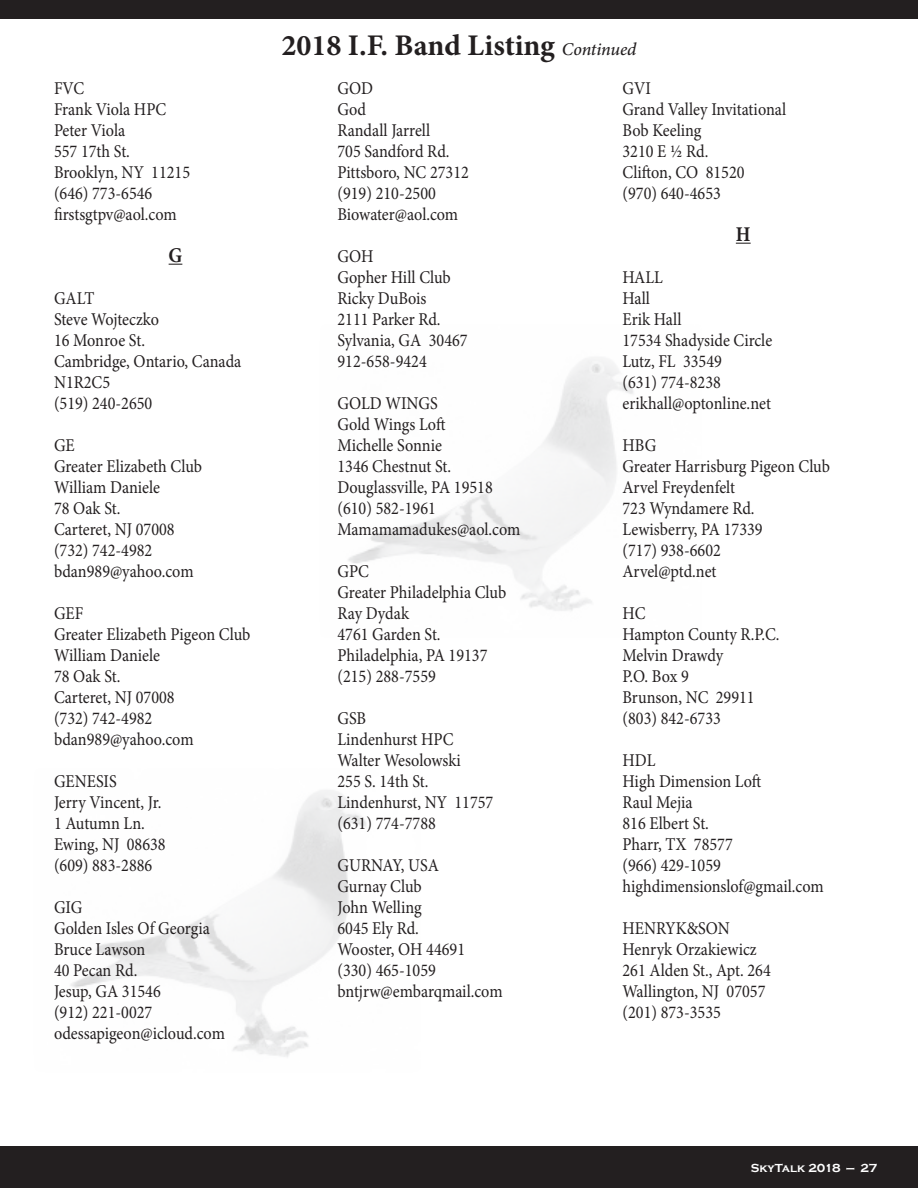
<style>
.page{position:relative;width:918px;height:1188px;background:#fff}
.page>*{position:absolute;margin:0;border:0;box-sizing:border-box;transform-origin:0 0}
.t1{font:700 30px "Minion Pro";color:#231f20}
.t2{font:700 21px "Minion Pro";color:#231f20;scale:.9 1}
.t3{font:18px/21px "Minion Pro";color:#231f20;scale:.9 1}
.t4{font:700 12px "Copperplate Gothic";color:#fff}
.s1{font-weight:500;font-style:italic;font-size:18px}
</style>
<div class="page">
<div style="left:0;top:1146px;width:918px;height:42px;background:#231f20"></div>
<div style="left:0;top:0;width:918px;height:19px;background:#231f20"></div>
<img style="left:70px;top:790px;width:296px;height:267px">
<svg style="left:736px;top:243px;width:15px;height:1px"></svg>
<svg style="left:169px;top:264px;width:13px;height:1px"></svg>
<p class="t3" style="left:54px;top:78px;width:126px">FVC<br>Frank Viola HPC</p>
<p class="t3" style="left:54px;top:120px;width:81px">Peter Viola</p>
<p class="t3" style="left:54px;top:141px;width:86px">557 17th St.</p>
<p class="t3" style="left:54px;top:162px;width:153px">Brooklyn, NY 11215</p>
<p class="t3" style="left:54px;top:183px;width:111px">(646) 773-6546</p>
<p class="t3" style="left:54px;top:204px;width:138px">firstsgtpv@aol.com</p>
<p class="t2" style="left:169px;top:241px;width:17px">G</p>
<p class="t3" style="left:54px;top:288px;width:46px">GALT</p>
<p class="t3" style="left:54px;top:309px;width:118px">Steve Wojteczko</p>
<p class="t3" style="left:54px;top:330px;width:103px">16 Monroe St.</p>
<p class="t3" style="left:54px;top:351px;width:210px">Cambridge, Ontario, Canada<br>N1R2C5</p>
<p class="t3" style="left:54px;top:393px;width:111px">(519) 240-2650</p>
<p class="t3" style="left:54px;top:435px;width:25px">GE</p>
<p class="t3" style="left:54px;top:456px;width:166px">Greater Elizabeth Club</p>
<p class="t3" style="left:54px;top:477px;width:119px">William Daniele</p>
<p class="t3" style="left:54px;top:498px;width:75px">78 Oak St.</p>
<p class="t3" style="left:54px;top:519px;width:136px">Carteret, NJ 07008</p>
<p class="t3" style="left:54px;top:540px;width:111px">(732) 742-4982</p>
<p class="t3" style="left:54px;top:561px;width:157px">bdan989@yahoo.com</p>
<p class="t3" style="left:54px;top:603px;width:34px">GEF</p>
<p class="t3" style="left:54px;top:624px;width:220px">Greater Elizabeth Pigeon Club</p>
<p class="t3" style="left:54px;top:645px;width:119px">William Daniele</p>
<p class="t3" style="left:54px;top:666px;width:75px">78 Oak St.</p>
<p class="t3" style="left:54px;top:687px;width:136px">Carteret, NJ 07008</p>
<p class="t3" style="left:54px;top:708px;width:111px">(732) 742-4982</p>
<p class="t3" style="left:54px;top:729px;width:157px">bdan989@yahoo.com</p>
<p class="t3" style="left:54px;top:771px;width:121px">GENESIS<br>Jerry Vincent, Jr.</p>
<p class="t3" style="left:54px;top:813px;width:103px">1 Autumn Ln.</p>
<p class="t3" style="left:54px;top:834px;width:126px">Ewing, NJ 08638</p>
<p class="t3" style="left:54px;top:855px;width:111px">(609) 883-2886</p>
<p class="t3" style="left:54px;top:897px;width:33px">GIG</p>
<p class="t3" style="left:54px;top:918px;width:175px">Golden Isles Of Georgia</p>
<p class="t3" style="left:54px;top:939px;width:103px">Bruce Lawson</p>
<p class="t3" style="left:54px;top:960px;width:94px">40 Pecan Rd.</p>
<p class="t3" style="left:54px;top:981px;width:120px">Jesup, GA 31546</p>
<p class="t3" style="left:54px;top:1002px;width:111px">(912) 221-0027</p>
<p class="t3" style="left:54px;top:1023px;width:191px">odessapigeon@icloud.com</p>
<p class="t1" style="left:281px;top:24px;width:357px">2018 I.F. Band Listing <span class="s1">Continued</span></p>
<p class="t3" style="left:338px;top:78px;width:41px">GOD</p>
<p class="t3" style="left:338px;top:99px;width:33px">God</p>
<p class="t3" style="left:338px;top:120px;width:105px">Randall Jarrell</p>
<p class="t3" style="left:338px;top:141px;width:126px">705 Sandford Rd.</p>
<p class="t3" style="left:338px;top:162px;width:148px">Pittsboro, NC 27312</p>
<p class="t3" style="left:338px;top:183px;width:111px">(919) 210-2500</p>
<p class="t3" style="left:338px;top:204px;width:136px">Biowater@aol.com</p>
<p class="t3" style="left:338px;top:246px;width:127px">GOH<br>Gopher Hill Club</p>
<p class="t3" style="left:338px;top:288px;width:100px">Ricky DuBois</p>
<p class="t3" style="left:338px;top:309px;width:116px">2111 Parker Rd.</p>
<p class="t3" style="left:338px;top:330px;width:146px">Sylvania, GA 30467</p>
<p class="t3" style="left:338px;top:351px;width:101px">912-658-9424</p>
<p class="t3" style="left:338px;top:393px;width:113px">GOLD WINGS</p>
<p class="t3" style="left:338px;top:414px;width:121px">Gold Wings Loft</p>
<p class="t3" style="left:338px;top:435px;width:118px">Michelle Sonnie</p>
<p class="t3" style="left:338px;top:456px;width:128px">1346 Chestnut St.</p>
<p class="t3" style="left:338px;top:477px;width:174px">Douglassville, PA 19518</p>
<p class="t3" style="left:338px;top:498px;width:111px">(610) 582-1961</p>
<p class="t3" style="left:338px;top:519px;width:205px">Mamamamadukes@aol.com</p>
<p class="t3" style="left:338px;top:561px;width:36px">GPC</p>
<p class="t3" style="left:338px;top:582px;width:189px">Greater Philadelphia Club</p>
<p class="t3" style="left:338px;top:603px;width:81px">Ray Dydak</p>
<p class="t3" style="left:338px;top:624px;width:116px">4761 Garden St.</p>
<p class="t3" style="left:338px;top:645px;width:168px">Philadelphia, PA 19137</p>
<p class="t3" style="left:338px;top:666px;width:111px">(215) 288-7559</p>
<p class="t3" style="left:338px;top:708px;width:130px">GSB<br>Lindenhurst HPC</p>
<p class="t3" style="left:338px;top:750px;width:139px">Walter Wesolowski</p>
<p class="t3" style="left:338px;top:771px;width:103px">255 S. 14th St.</p>
<p class="t3" style="left:338px;top:792px;width:175px">Lindenhurst, NY 11757</p>
<p class="t3" style="left:338px;top:813px;width:111px">(631) 774-7788</p>
<p class="t3" style="left:338px;top:855px;width:114px">GURNAY, USA</p>
<p class="t3" style="left:338px;top:876px;width:95px">Gurnay Club</p>
<p class="t3" style="left:338px;top:897px;width:95px">John Welling</p>
<p class="t3" style="left:338px;top:918px;width:92px">6045 Ely Rd.</p>
<p class="t3" style="left:338px;top:939px;width:143px">Wooster, OH 44691</p>
<p class="t3" style="left:338px;top:960px;width:111px">(330) 465-1059</p>
<p class="t3" style="left:338px;top:981px;width:185px">bntjrw@embarqmail.com</p>
<p class="t3" style="left:623px;top:78px;width:183px">GVI<br>Grand Valley Invitational</p>
<p class="t3" style="left:623px;top:120px;width:89px">Bob Keeling</p>
<p class="t3" style="left:623px;top:141px;width:97px">3210 E ½ Rd.</p>
<p class="t3" style="left:623px;top:162px;width:137px">Clifton, CO 81520</p>
<p class="t3" style="left:623px;top:183px;width:111px">(970) 640-4653</p>
<p class="t2" style="left:736px;top:220px;width:18px">H</p>
<p class="t3" style="left:623px;top:267px;width:46px">HALL</p>
<p class="t3" style="left:623px;top:288px;width:32px">Hall</p>
<p class="t3" style="left:623px;top:309px;width:67px">Erik Hall</p>
<p class="t3" style="left:623px;top:330px;width:168px">17534 Shadyside Circle</p>
<p class="t3" style="left:623px;top:351px;width:112px">Lutz, FL 33549</p>
<p class="t3" style="left:623px;top:372px;width:111px">(631) 774-8238</p>
<p class="t3" style="left:623px;top:393px;width:166px">erikhall@optonline.net</p>
<p class="t3" style="left:623px;top:435px;width:39px">HBG</p>
<p class="t3" style="left:623px;top:456px;width:232px">Greater Harrisburg Pigeon Club</p>
<p class="t3" style="left:623px;top:477px;width:127px">Arvel Freydenfelt</p>
<p class="t3" style="left:623px;top:498px;width:148px">723 Wyndamere Rd.</p>
<p class="t3" style="left:623px;top:519px;width:157px">Lewisberry, PA 17339</p>
<p class="t3" style="left:623px;top:540px;width:111px">(717) 938-6602</p>
<p class="t3" style="left:623px;top:561px;width:106px">Arvel@ptd.net</p>
<p class="t3" style="left:623px;top:603px;width:27px">HC</p>
<p class="t3" style="left:623px;top:624px;width:176px">Hampton County R.P.C.</p>
<p class="t3" style="left:623px;top:645px;width:114px">Melvin Drawdy</p>
<p class="t3" style="left:623px;top:666px;width:75px">P.O. Box 9</p>
<p class="t3" style="left:623px;top:687px;width:148px">Brunson, NC 29911</p>
<p class="t3" style="left:623px;top:708px;width:111px">(803) 842-6733</p>
<p class="t3" style="left:623px;top:750px;width:38px">HDL</p>
<p class="t3" style="left:623px;top:771px;width:156px">High Dimension Loft</p>
<p class="t3" style="left:623px;top:792px;width:79px">Raul Mejia</p>
<p class="t3" style="left:623px;top:813px;width:98px">816 Elbert St.</p>
<p class="t3" style="left:623px;top:834px;width:124px">Pharr, TX 78577</p>
<p class="t3" style="left:623px;top:855px;width:111px">(966) 429-1059</p>
<p class="t3" style="left:623px;top:876px;width:225px">highdimensionslof@gmail.com</p>
<p class="t3" style="left:623px;top:918px;width:151px">HENRYK&amp;SON<br>Henryk Orzakiewicz</p>
<p class="t3" style="left:623px;top:960px;width:166px">261 Alden St., Apt. 264</p>
<p class="t3" style="left:623px;top:981px;width:160px">Wallington, NJ 07057</p>
<p class="t3" style="left:623px;top:1002px;width:111px">(201) 873-3535</p>
<p class="t4" style="left:751px;top:1162px;width:128px">SkyTalk 2018 — 27</p>
</div>
